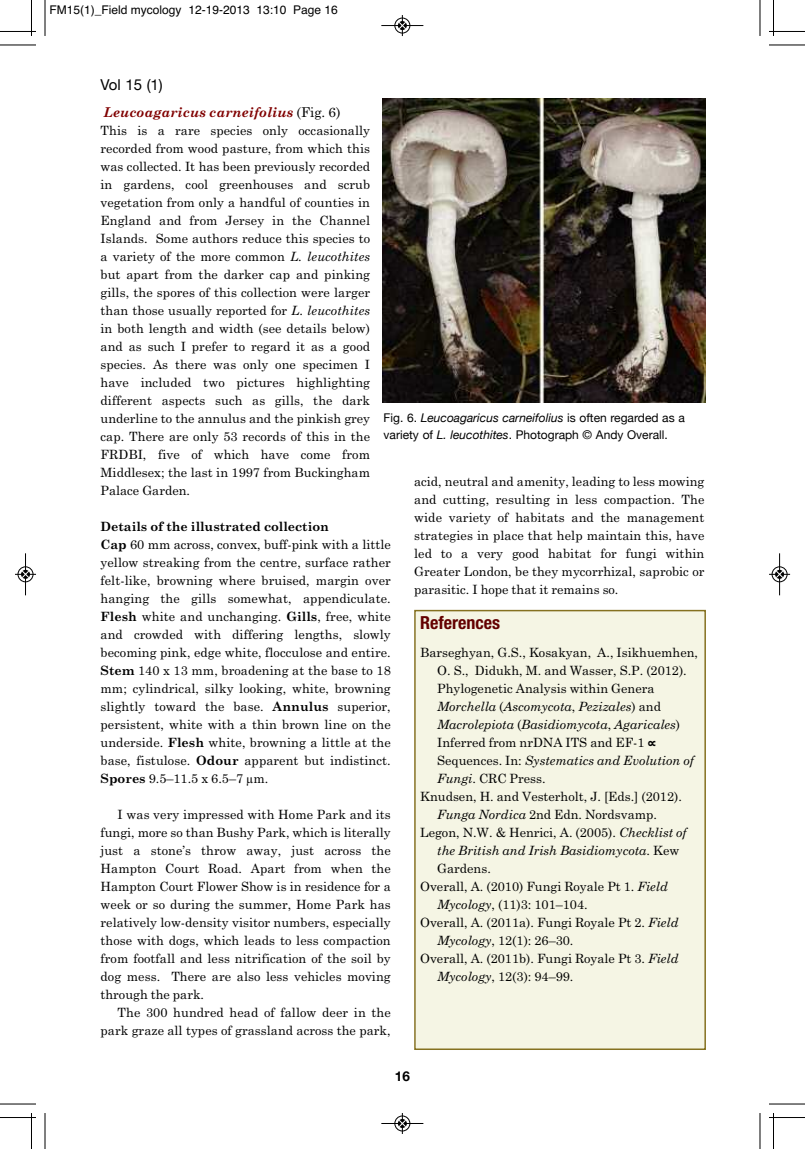
<style>
.page{position:relative;width:805px;height:1149px;background:#fff}
.page>*{position:absolute;margin:0;border:0;box-sizing:border-box;transform-origin:0 0}
.t1{font:700 condensed 18px "Helvetica Neue";color:#630000}
.t2{font:15px "Helvetica Neue";color:#000}
.t3{font:italic 700 13.5px "Century Schoolbook";color:#800000}
.t4{font:700 13.5px "Helvetica Neue";color:#000}
.t5{font:12.75px/18px "Century Schoolbook";letter-spacing:.005em;color:#000;text-align:justify}
.t6{font:italic 12.75px "Century Schoolbook";color:#000}
.t7{font:12px/16.8px "Helvetica Neue";color:#000}
.t8{font:12px "Helvetica";color:#000}
.s1{font-weight:400;font-style:normal;color:#000}
.s2{font-style:italic}
.s3{font-weight:700}
.s4{font-style:normal}
.s5{font-family:"Hira Kaku Pro W6"}
</style>
<div class="page">
<img style="left:382px;top:99px;width:323px;height:303px">
<div style="left:415px;top:611px;width:289px;height:437px;background:#f5f5e4"></div>
<div style="left:414px;top:610px;width:291px;height:440px;border:2px solid #857120"></div>
<hr style="left:45px;top:0;width:1px;height:36px;background:#000">
<hr style="left:0;top:45px;width:36px;height:1px;background:#000">
<hr style="left:759px;top:0;width:1px;height:36px;background:#000">
<hr style="left:768px;top:45px;width:36px;height:1px;background:#000">
<hr style="left:45px;top:1113px;width:1px;height:36px;background:#000">
<hr style="left:0;top:1103px;width:36px;height:1px;background:#000">
<hr style="left:759px;top:1113px;width:1px;height:36px;background:#000">
<hr style="left:768px;top:1103px;width:36px;height:1px;background:#000">
<hr style="left:31px;top:0;width:1px;height:36px;background:#000">
<hr style="left:0;top:31px;width:36px;height:1px;background:#000">
<hr style="left:773px;top:0;width:1px;height:36px;background:#000">
<hr style="left:768px;top:31px;width:36px;height:1px;background:#000">
<hr style="left:31px;top:1113px;width:1px;height:36px;background:#000">
<hr style="left:0;top:1117px;width:36px;height:1px;background:#000">
<hr style="left:773px;top:1113px;width:1px;height:36px;background:#000">
<hr style="left:768px;top:1117px;width:36px;height:1px;background:#000">
<div style="left:394px;top:18px;width:16px;height:16px;border:1px solid #fff;border-radius:50%"></div>
<hr style="left:381px;top:25px;width:42px;height:1px;background:#000">
<div style="left:394px;top:18px;width:16px;height:15px;border:1px solid #000;border-radius:50%"></div>
<svg style="left:398px;top:15px;width:8px;height:21px"></svg>
<hr style="left:381px;top:1123px;width:42px;height:1px;background:#000">
<div style="left:394px;top:1115px;width:16px;height:16px;border:1px solid #000;border-radius:50%"></div>
<svg style="left:398px;top:1113px;width:8px;height:21px"></svg>
<hr style="left:25px;top:553px;width:1px;height:42px;background:#000">
<div style="left:18px;top:566px;width:15px;height:16px;border:1px solid #000;border-radius:50%"></div>
<svg style="left:15px;top:570px;width:21px;height:8px"></svg>
<hr style="left:779px;top:553px;width:1px;height:42px;background:#000">
<div style="left:771px;top:566px;width:16px;height:16px;border:1px solid #000;border-radius:50%"></div>
<svg style="left:769px;top:570px;width:20px;height:8px"></svg>
<p class="t8" style="left:49px;top:2px;width:290px">FM15(1)_Field mycology 12-19-2013 13:10 Page 16</p>
<p class="t2" style="left:100px;top:76px;width:64px">Vol 15 (1)</p>
<p class="t3" style="left:103px;top:104px;width:238px">Leucoagaricus carneifolius <span class="s1">(Fig. 6)</span></p>
<p class="t5" style="left:100px;top:122px;width:271px">This is a rare species only occasionally recorded from wood pasture, from which this was collected. It has been previously recorded in gardens, cool greenhouses and scrub vegetation from only a handful of counties in England and from Jersey in the Channel Islands. Some authors reduce this species to a variety of the more common <span class="s2">L. leucothites </span>but apart from the darker cap and pinking gills, the spores of this collection were larger than those usually reported for <span class="s2">L. leucothites </span>in both length and width (see details below) and as such I prefer to regard it as a good species. As there was only one specimen I have included two pictures highlighting different aspects such as gills, the dark underline to the annulus and the pinkish grey cap. There are only 53 records of this in the FRDBI, five of which have come from Middlesex; the last in 1997 from Buckingham Palace Garden.</p>
<p class="t5" style="left:100px;top:518px;width:291px;text-align:left"><span class="s3">Details of the illustrated collection<br>Cap</span> 60 mm across, convex, buff-pink with a little yellow streaking from the centre, surface rather felt-like, browning where bruised, margin over hanging the gills somewhat, appendiculate.<br><span class="s3">Flesh</span> white and unchanging. <span class="s3">Gills</span>, free, white and crowded with differing lengths, slowly becoming pink, edge white, flocculose and entire.<br><span class="s3">Stem</span> 140 x 13 mm, broadening at the base to 18 mm; cylindrical, silky looking, white, browning slightly toward the base. <span class="s3">Annulus</span> superior, persistent, white with a thin brown line on the underside. <span class="s3">Flesh</span> white, browning a little at the base, fistulose. <span class="s3">Odour</span> apparent but indistinct.<br><span class="s3">Spores</span> 9.5–11.5 x 6.5–7 µm.</p>
<p class="t5" style="left:100px;top:806px;width:291px;text-indent:17px">I was very impressed with Home Park and its fungi, more so than Bushy Park, which is literally just a stone’s throw away, just across the Hampton Court Road. Apart from when the Hampton Court Flower Show is in residence for a week or so during the summer, Home Park has relatively low-density visitor numbers, especially those with dogs, which leads to less compaction from footfall and less nitrification of the soil by dog mess. There are also less vehicles moving through the park.</p>
<p class="t5" style="left:100px;top:1004px;width:291px;text-align:right">The 300 hundred head of fallow deer in the park graze all types of grassland across the park,</p>
<p class="t7" style="left:383px;top:409px;width:302px">Fig. 6. <span class="s2">Leucoagaricus carneifolius</span> is often regarded as a variety of <span class="s2">L. leucothites</span>. Photograph © Andy Overall.</p>
<p class="t5" style="left:414px;top:473px;width:291px">acid, neutral and amenity, leading to less mowing and cutting, resulting in less compaction. The wide variety of habitats and the management strategies in place that help maintain this, have led to a very good habitat for fungi within Greater London, be they mycorrhizal, saprobic or parasitic. I hope that it remains so.</p>
<h1 class="t1" style="left:420px;top:607px;width:81px">References</h1>
<p class="t5" style="left:420px;top:644px;width:279px">Barseghyan, G.S., Kosakyan, A., Isikhuemhen,</p>
<p class="t5" style="left:437px;top:662px;width:251px">O. S., Didukh, M. and Wasser, S.P. (2012).</p>
<p class="t5" style="left:437px;top:680px;width:219px">Phylogenetic Analysis within Genera</p>
<p class="t6" style="left:437px;top:699px;width:225px">Morchella <span class="s4">(</span>Ascomycota<span class="s4">,</span> Pezizales<span class="s4">) and</span></p>
<p class="t6" style="left:437px;top:717px;width:244px">Macrolepiota <span class="s4">(</span>Basidiomycota<span class="s4">,</span> Agaricales<span class="s4">)</span></p>
<p class="t5" style="left:437px;top:734px;width:220px">Inferred from nrDNA ITS and EF-1 <span class="s5">∝</span></p>
<p class="t6" style="left:437px;top:753px;width:258px"><span class="s4">Sequences. In:</span> Systematics and Evolution of</p>
<p class="t5" style="left:437px;top:770px;width:110px"><span class="s2">Fungi</span>. CRC Press.</p>
<p class="t5" style="left:420px;top:788px;width:263px">Knudsen, H. and Vesterholt, J. [Eds.] (2012).</p>
<p class="t5" style="left:437px;top:806px;width:221px"><span class="s2">Funga Nordica</span> 2nd Edn. Nordsvamp.</p>
<p class="t5" style="left:420px;top:824px;width:268px">Legon, N.W. &amp; Henrici, A. (2005). <span class="s2">Checklist of</span></p>
<p class="t6" style="left:437px;top:843px;width:243px">the British and Irish Basidiomycota<span class="s4">. Kew</span></p>
<p class="t5" style="left:437px;top:860px;width:55px">Gardens.</p>
<p class="t5" style="left:420px;top:878px;width:249px">Overall, A. (2010) Fungi Royale Pt 1. <span class="s2">Field</span></p>
<p class="t5" style="left:437px;top:896px;width:152px"><span class="s2">Mycology</span>, (11)3: 101–104.</p>
<p class="t5" style="left:420px;top:914px;width:260px">Overall, A. (2011a). Fungi Royale Pt 2. <span class="s2">Field</span></p>
<p class="t5" style="left:437px;top:932px;width:138px"><span class="s2">Mycology</span>, 12(1): 26–30.</p>
<p class="t5" style="left:420px;top:950px;width:260px">Overall, A. (2011b). Fungi Royale Pt 3. <span class="s2">Field</span></p>
<p class="t5" style="left:437px;top:968px;width:138px"><span class="s2">Mycology</span>, 12(3): 94–99.</p>
<p class="t4" style="left:395px;top:1067px;width:17px">16</p>
</div>
